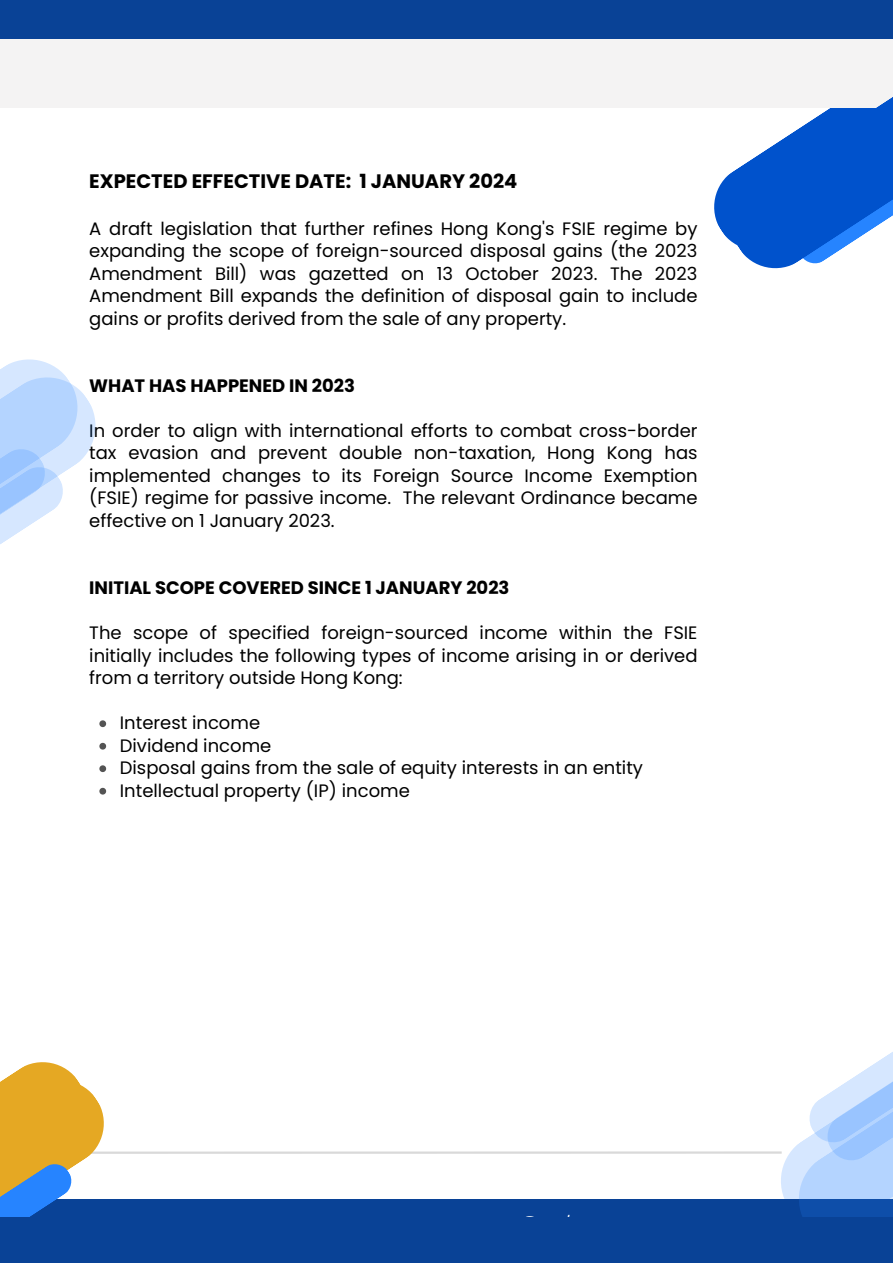
<style>
.page{position:relative;width:893px;height:1264px;background:#fff}
.page>*{position:absolute;margin:0;border:0;box-sizing:border-box;transform-origin:0 0}
.t1{font:700 19.5px "Poppins";color:#000}
.t2{font:18px/22.5px "Poppins";color:#000;text-align:justify}
.t3{font:700 18px "Poppins";color:#000}
</style>
<div class="page">
<div style="left:0;top:1198px;width:892px;height:64px;background:#094296"></div>
<hr style="left:90px;top:1151px;width:691px;height:2px;background:#d9d9d9">
<svg style="left:99px;top:720px;width:7px;height:7px"></svg>
<svg style="left:99px;top:742px;width:7px;height:7px"></svg>
<svg style="left:99px;top:765px;width:7px;height:7px"></svg>
<svg style="left:99px;top:787px;width:7px;height:7px"></svg>
<svg style="left:708px;top:107px;width:18px;height:130px"></svg>
<svg style="left:774px;top:1052px;width:118px;height:164px"></svg>
<svg style="left:0;top:1062px;width:110px;height:154px"></svg>
<svg style="left:0;top:359px;width:96px;height:185px"></svg>
<div style="left:0;top:0;width:892px;height:39px;background:#094296"></div>
<div style="left:0;top:39px;width:892px;height:68px;background:#f4f3f3"></div>
<svg style="left:726px;top:97px;width:166px;height:172px;fill:#0052cc"></svg>
<p class="t1" style="left:89px;top:168px;width:429px">EXPECTED EFFECTIVE DATE: 1 JANUARY 2024</p>
<p class="t2" style="left:89px;top:217px;width:609px">A draft legislation that further refines Hong Kong's FSIE regime by expanding the scope of foreign-sourced disposal gains (the 2023<br>Amendment Bill) was gazetted on 13 October 2023. The 2023<br>Amendment Bill expands the definition of disposal gain to include gains or profits derived from the sale of any property.</p>
<p class="t3" style="left:89px;top:373px;width:267px">WHAT HAS HAPPENED IN 2023</p>
<p class="t2" style="left:89px;top:419px;width:609px">In order to align with international efforts to combat cross-border tax evasion and prevent double non-taxation, Hong Kong has implemented changes to its Foreign Source Income Exemption (FSIE) regime for passive income. The relevant Ordinance became effective on 1 January 2023.</p>
<p class="t3" style="left:89px;top:575px;width:422px">INITIAL SCOPE COVERED SINCE 1 JANUARY 2023</p>
<p class="t2" style="left:89px;top:622px;width:609px">The scope of specified foreign-sourced income within the FSIE initially includes the following types of income arising in or derived from a territory outside Hong Kong:</p>
<p class="t2" style="left:120px;top:711px;width:142px">Interest income</p>
<p class="t2" style="left:120px;top:734px;width:153px">Dividend income</p>
<p class="t2" style="left:120px;top:756px;width:524px">Disposal gains from the sale of equity interests in an entity</p>
<p class="t2" style="left:120px;top:779px;width:291px">Intellectual property (IP) income</p>
</div>
